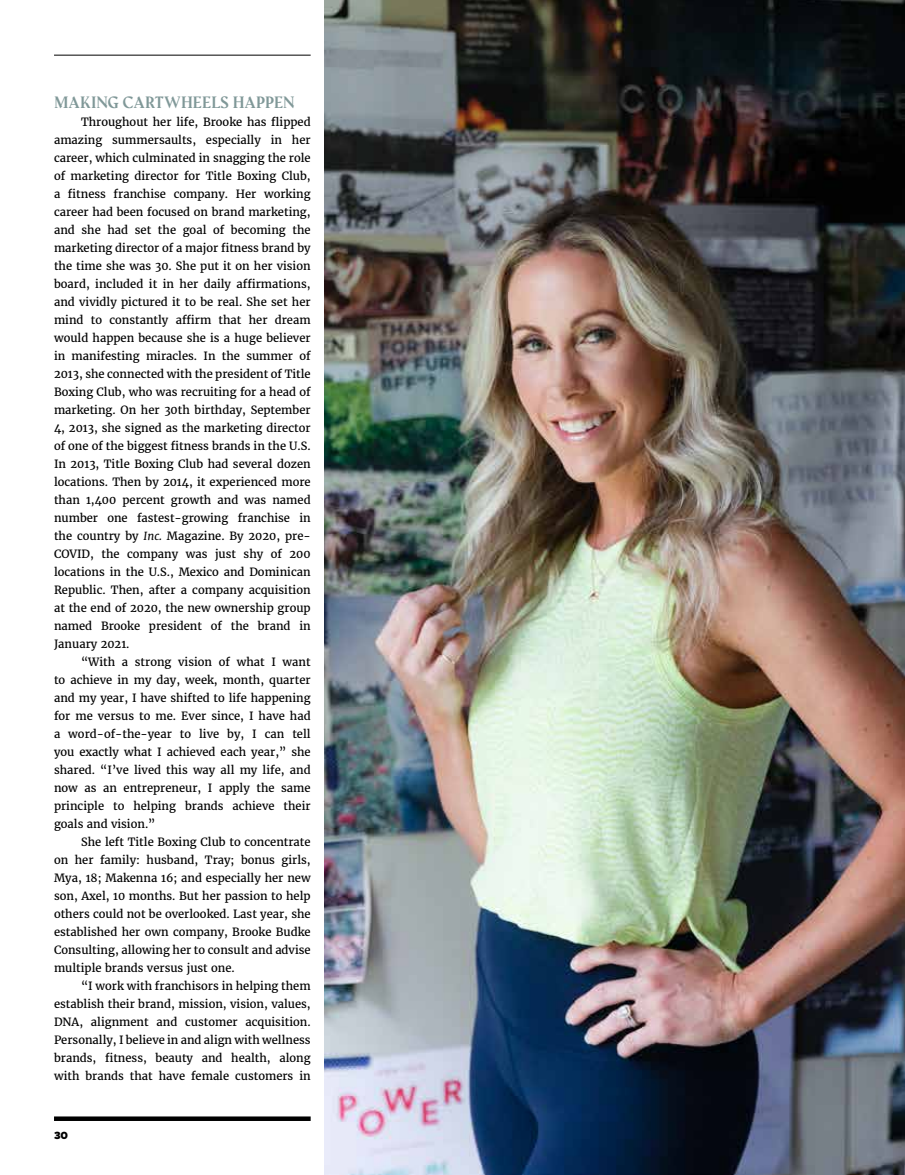
<style>
.page{position:relative;width:905px;height:1175px;background:#fff}
.page>*{position:absolute;margin:0;border:0;box-sizing:border-box;transform-origin:0 0}
.t1{font:700 15px "Amagro";color:#809898}
.t2{font:11.25px/18px "Merriweather";color:#000;text-align:justify}
.t3{font:900 10.5px "Metropolis";color:#000}
.s1{font-style:italic}
</style>
<div class="page">
<svg style="left:54px;top:1116px;width:256px;height:4px"></svg>
<img style="left:324px;top:0;width:580px;height:1174px">
<hr style="left:54px;top:55px;width:256px;height:1px;background:#000">
<h1 class="t1" style="left:54px;top:93px;width:242px">MAKING CARTWHEELS HAPPEN</h1>
<p class="t2" style="left:54px;top:113px;width:258px;text-indent:27px">Throughout her life, Brooke has flipped amazing summersaults, especially in her career, which culminated in snagging the role of marketing director for Title Boxing Club, a fitness franchise company. Her working career had been focused on brand marketing, and she had set the goal of becoming the marketing director of a major fitness brand by the time she was 30. She put it on her vision board, included it in her daily affirmations, and vividly pictured it to be real. She set her mind to constantly affirm that her dream would happen because she is a huge believer in manifesting miracles. In the summer of 2013, she connected with the president of Title Boxing Club, who was recruiting for a head of marketing. On her 30th birthday, September 4, 2013, she signed as the marketing director of one of the biggest fitness brands in the U.S.<br>In 2013, Title Boxing Club had several dozen locations. Then by 2014, it experienced more than 1,400 percent growth and was named number one fastest-growing franchise in the country by <span class="s1">Inc.</span> Magazine. By 2020, pre-COVID, the company was just shy of 200 locations in the U.S., Mexico and Dominican Republic. Then, after a company acquisition at the end of 2020, the new ownership group named Brooke president of the brand in January 2021.</p>
<p class="t2" style="left:54px;top:653px;width:258px;text-indent:27px">“With a strong vision of what I want to achieve in my day, week, month, quarter and my year, I have shifted to life happening for me versus to me. Ever since, I have had a word-of-the-year to live by, I can tell you exactly what I achieved each year,” she shared. “I’ve lived this way all my life, and now as an entrepreneur, I apply the same principle to helping brands achieve their goals and vision.”</p>
<p class="t2" style="left:54px;top:833px;width:258px;text-indent:27px">She left Title Boxing Club to concentrate on her family: husband, Tray; bonus girls, Mya, 18; Makenna 16; and especially her new son, Axel, 10 months. But her passion to help others could not be overlooked. Last year, she established her own company, Brooke Budke Consulting, allowing her to consult and advise multiple brands versus just one.</p>
<p class="t2" style="left:54px;top:977px;width:258px;text-indent:27px">“I work with franchisors in helping them establish their brand, mission, vision, values, DNA, alignment and customer acquisition.<br>Personally, I believe in and align with wellness brands, fitness, beauty and health, along with brands that have female customers in</p>
<p class="t3" style="left:54px;top:1128px;width:16px">30</p>
</div>
